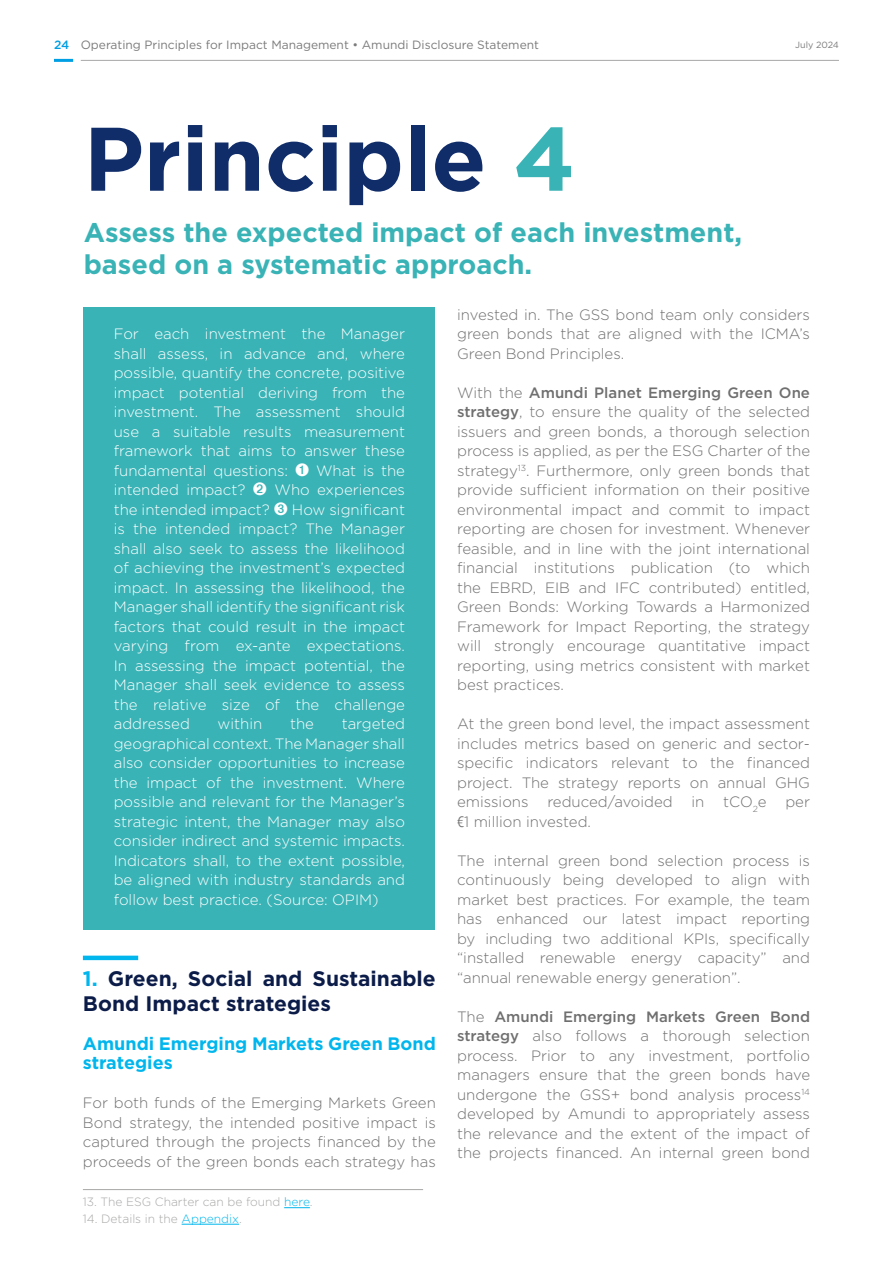
<style>
.page{position:relative;width:893px;height:1263px;background:#fff}
.page>*{position:absolute;margin:0;border:0;box-sizing:border-box;transform-origin:0 0}
.t1{font:700 90px "Gotham HTF";color:#102d69}
.t2{font:700 27px/32.4px "Gotham HTF";color:#39b3b6}
.t3{font:700 21px/25.2px "Gotham HTF";color:#0c1c49}
.t4{font:700 18px/19.5px "Gotham HTF";color:#00b6ed}
.t5{font:300 15px/19.5px "Gotham HTF";color:#706f6f;text-align:justify}
.t6{font:300 15px/19.5px "Gotham HTF";color:#fff;text-align:justify}
.t7{font:12px "Gotham HTF";color:#7c7b7b}
.t8{font:300 12px "Gotham HTF";color:#a8a8a7}
.t9{font:9px "Gotham HTF";color:#7c7b7b}
.s1{font-weight:500;color:#009fe3}
.s2{color:#39b3b6}
.s3{color:#00b6ed}
.s4{font-weight:500}
.s5{font-family:"Avenir"}
</style>
<div class="page">
<hr style="left:81px;top:60px;width:758px;height:1px;background:#a8a8a7">
<hr style="left:54px;top:59px;width:19px;height:3px;background:#009fe3">
<hr style="left:83px;top:956px;width:55px;height:4px;background:#00b6ed">
<hr style="left:83px;top:1189px;width:340px;height:1px;background:#a8a8a7">
<svg style="left:284px;top:1207px;width:26px;height:1px"></svg>
<hr style="left:182px;top:1224px;width:57px;height:1px;background:#00b6ed">
<div style="left:84px;top:307px;width:351px;height:623px;background:#39b3b6"></div>
<p class="t7" style="left:54px;top:39px;width:487px"><span class="s1">24</span> Operating Principles for Impact Management • Amundi Disclosure Statement</p>
<p class="t9" style="left:795px;top:40px;width:45px">July 2024</p>
<h1 class="t1" style="left:84px;top:107px;width:493px">Principle <span class="s2">4</span></h1>
<h2 class="t2" style="left:84px;top:215px;width:660px">Assess the expected impact of each investment, based on a systematic approach.</h2>
<p class="t6" style="left:114px;top:324px;width:293px">For each investment the Manager shall assess, in advance and, where possible, quantify the concrete, positive impact potential deriving from the investment. The assessment should use a suitable results measurement framework that aims to answer these fundamental questions: ➊ What is the intended impact? ➋ Who experiences the intended impact? ➌ How significant is the intended impact? The Manager shall also seek to assess the likelihood of achieving the investment’s expected impact. In assessing the likelihood, the Manager shall identify the significant risk factors that could result in the impact varying from ex-ante expectations.<br>In assessing the impact potential, the Manager shall seek evidence to assess the relative size of the challenge addressed</p>
<p class="t6" style="left:114px;top:714px;width:293px;text-indent:228px">targeted geographical context. The Manager shall also consider opportunities to increase the impact of the investment. Where possible and relevant for the Manager’s strategic intent, the Manager may also consider indirect and systemic impacts.<br>Indicators shall, to the extent possible, be aligned with industry standards and follow best practice. (Source: OPIM)</p>
<p class="t6" style="left:218px;top:714px;width:46px">within</p>
<p class="t6" style="left:290px;top:714px;width:25px">the</p>
<h3 class="t3" style="left:83px;top:965px;width:354px"><span class="s3">1.</span> Green, Social and Sustainable<br>Bond Impact strategies</h3>
<p class="t4" style="left:83px;top:1033px;width:354px">Amundi Emerging Markets Green Bond strategies</p>
<p class="t5" style="left:83px;top:1093px;width:354px">For both funds of the Emerging Markets Green Bond strategy, the intended positive impact is captured through the projects financed by the proceeds of the green bonds each strategy has</p>
<p class="t8" style="left:83px;top:1195px;width:231px">13. The ESG Charter can be found <span class="s3">here</span>.</p>
<p class="t8" style="left:83px;top:1212px;width:160px">14. Details in the <span class="s3">Appendix</span>.</p>
<p class="t5" style="left:457px;top:305px;width:354px">invested in. The GSS bond team only considers green bonds that are aligned with the ICMA’s Green Bond Principles.</p>
<p class="t5" style="left:457px;top:383px;width:354px">With the <span class="s4">Amundi Planet Emerging Green One strategy</span>, to ensure the quality of the selected issuers and green bonds, a thorough selection process is applied, as per the ESG Charter of the strategy<sup>13</sup>. Furthermore, only green bonds that provide sufficient information on their positive environmental impact and commit to impact reporting are chosen for investment. Whenever feasible, and in line with the joint international financial institutions publication (to which the EBRD, EIB and IFC contributed) entitled, Green Bonds: Working Towards a Harmonized Framework for Impact Reporting, the strategy will strongly encourage quantitative impact reporting, using metrics consistent with market best practices.</p>
<p class="t5" style="left:457px;top:714px;width:354px">At the green bond level, the impact assessment includes metrics based on generic and sector&shy;specific indicators relevant to the financed project. The strategy reports on annual GHG emissions reduced/avoided in tCO<sub>2</sub>e per <span class="s5">€</span>1 million invested.</p>
<p class="t5" style="left:457px;top:851px;width:354px">The internal green bond selection process is continuously being developed to align with market best practices. For example, the team has enhanced our latest impact reporting by including two additional KPIs, specifically “installed renewable energy capacity” and “annual renewable energy generation”.</p>
<p class="t5" style="left:457px;top:1007px;width:354px">The <span class="s4">Amundi Emerging Markets Green Bond strategy</span> also follows a thorough selection process. Prior to any investment, portfolio managers ensure that the green bonds have undergone the GSS+ bond analysis process<sup>14 </sup>developed by Amundi to appropriately assess the relevance and the extent of the impact of the projects financed. An internal green bond</p>
</div>
